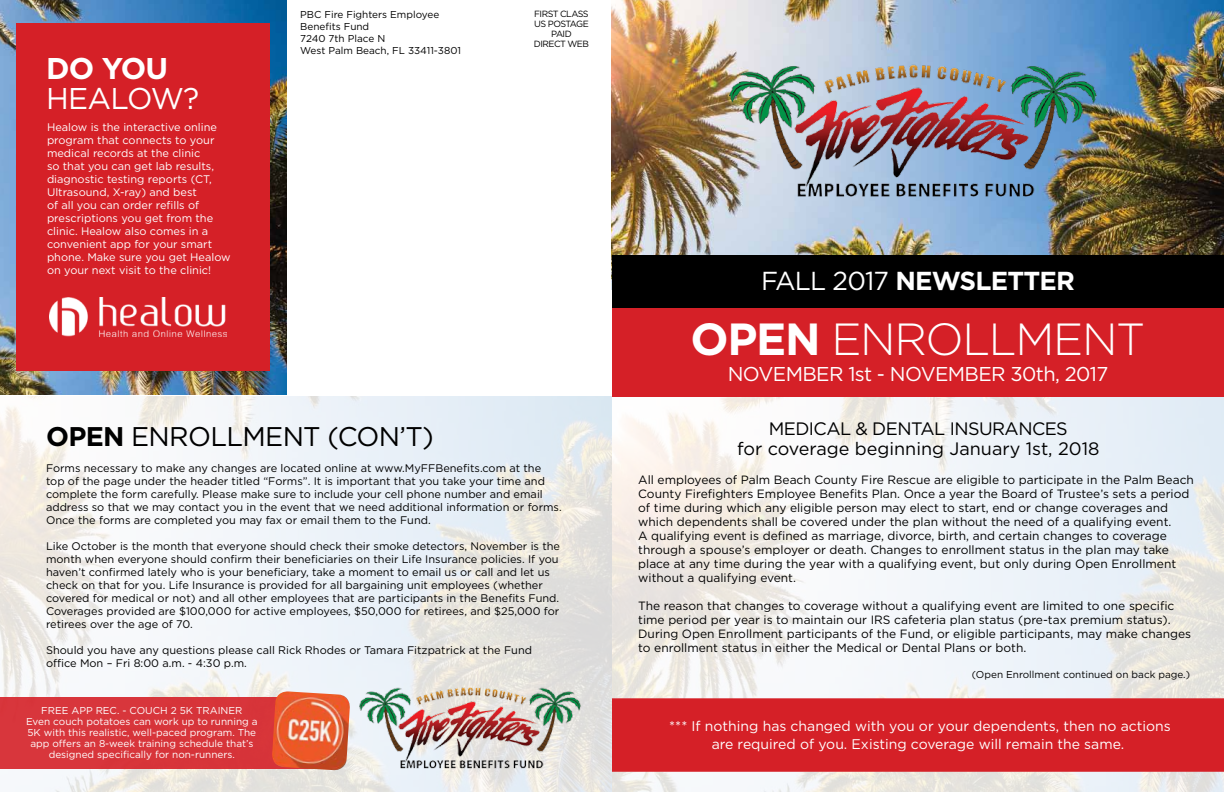
<style>
.page{position:relative;width:1224px;height:792px;background:#fff}
.page>*{position:absolute;margin:0;border:0;box-sizing:border-box;transform-origin:0 0}
.t1{font:300 45px "Gotham";letter-spacing:-.03em;color:#fff}
.t2{font:30px "Gotham";letter-spacing:-.025em;color:#fff}
.t3{font:700 30px "Gotham";color:#fff}
.t4{font:27px "Gotham";letter-spacing:-.025em;color:#000}
.t5{font:700 26px "Gotham";letter-spacing:-.03em;color:#fff}
.t6{font:20px "Gotham";letter-spacing:-.03em;color:#fff}
.t7{font:18px/20px "Gotham";letter-spacing:-.015em;color:#000;text-align:center}
.t8{font:14px/18px "Gotham";color:#fff;text-align:center}
.t9{font:12px/14px "Gotham";color:#000}
.t10{font:11px/13px "Gotham";color:#000}
.t11{font:11px/13px "Gotham";color:#fff}
.t12{font:10px/11px "Gotham";color:#fff;text-align:center}
.t13{font:10px/12px "Gotham";color:#000}
.t14{font:9px/10px "Gotham";letter-spacing:-.06em;color:#000;text-align:center}
.s1{font-weight:700}
.s2{font-weight:400}
</style>
<div class="page">
<img style="left:0;top:396px;width:612px;height:396px">
<img style="left:612px;top:397px;width:612px;height:395px">
<img style="left:612px;top:0;width:612px;height:255px">
<div style="left:612px;top:304px;width:612px;height:93px;background:#d52027"></div>
<img style="left:729px;top:35px;width:371px;height:166px">
<div style="left:612px;top:255px;width:612px;height:53px;background:#000"></div>
<img style="left:0;top:0;width:287px;height:395px">
<div style="left:16px;top:23px;width:254px;height:347px;background:#d52027"></div>
<div style="left:0;top:697px;width:329px;height:72px;background:#d8353c"></div>
<img style="left:271px;top:691px;width:80px;height:80px">
<img style="left:359px;top:669px;width:228px;height:101px">
<div style="left:612px;top:698px;width:612px;height:74px;background:#d52027"></div>
<img style="left:49px;top:297px;width:178px;height:40px">
<h2 class="t3" style="left:46px;top:48px;width:124px">DO YOU</h2>
<h2 class="t2" style="left:46px;top:79px;width:155px">HEALOW?</h2>
<p class="t11" style="left:47px;top:121px;width:185px">Healow is the interactive online program that connects to your medical records at the clinic<br>so that you can get lab results, diagnostic testing reports (CT,<br>Ultrasound, X-ray) and best<br>of all you can order refills of prescriptions you get from the clinic. Healow also comes in a convenient app for your smart phone. Make sure you get Healow on your next visit to the clinic!</p>
<p class="t13" style="left:300px;top:9px;width:162px">PBC Fire Fighters Employee<br>Benefits Fund<br>7240 7th Place N<br>West Palm Beach, FL 33411-3801</p>
<p class="t14" style="left:534px;top:9px;width:56px">FIRST CLASS<br>US POSTAGE<br>PAID<br>DIRECT WEB</p>
<h3 class="t4" style="left:46px;top:419px;width:389px"><span class="s1">OPEN</span> ENROLLMENT (CON’T)</h3>
<p class="t10" style="left:46px;top:462px;width:517px">Forms necessary to make any changes are located online at www.MyFFBenefits.com at the top of the page under the header titled “Forms”. It is important that you take your time and complete the form carefully. Please make sure to include your cell phone number and email address so that we may contact you in the event that we need additional information or forms.<br>Once the forms are completed you may fax or email them to the Fund.</p>
<p class="t10" style="left:46px;top:540px;width:516px">Like October is the month that everyone should check their smoke detectors, November is the month when everyone should confirm their beneficiaries on their Life Insurance policies. If you haven’t confirmed lately who is your beneficiary, take a moment to email us or call and let us check on that for you. Life Insurance is provided for all bargaining unit employees (whether covered for medical or not) and all other employees that are participants in the Benefits Fund.<br>Coverages provided are $100,000 for active employees, $50,000 for retirees, and $25,000 for retirees over the age of 70.</p>
<p class="t10" style="left:46px;top:644px;width:488px">Should you have any questions please call Rick Rhodes or Tamara Fitzpatrick at the Fund office Mon – Fri 8:00 a.m. - 4:30 p.m.</p>
<p class="t12" style="left:26px;top:705px;width:233px">FREE APP REC. - COUCH 2 5K TRAINER<br>Even couch potatoes can work up to running a 5K with this realistic, well-paced program. The app offers an 8-week training schedule that’s designed specifically for non-runners.</p>
<h3 class="t5" style="left:761px;top:264px;width:316px"><span class="s2">FALL 2017</span> NEWSLETTER</h3>
<h1 class="t1" style="left:691px;top:311px;width:456px"><span class="s1">OPEN</span> ENROLLMENT</h1>
<h3 class="t6" style="left:728px;top:361px;width:382px">NOVEMBER 1st - NOVEMBER 30th, 2017</h3>
<h3 class="t7" style="left:737px;top:418px;width:364px">MEDICAL &amp; DENTAL INSURANCES<br>for coverage beginning January 1st, 2018</h3>
<p class="t9" style="left:638px;top:472px;width:557px">All employees of Palm Beach County Fire Rescue are eligible to participate in the Palm Beach County Firefighters Employee Benefits Plan. Once a year the Board of Trustee’s sets a period of time during which any eligible person may elect to start, end or change coverages and which dependents shall be covered under the plan without the need of a qualifying event.<br>A qualifying event is defined as marriage, divorce, birth, and certain changes to coverage through a spouse’s employer or death. Changes to enrollment status in the plan may take place at any time during the year with a qualifying event, but only during Open Enrollment without a qualifying event.</p>
<p class="t9" style="left:638px;top:598px;width:554px">The reason that changes to coverage without a qualifying event are limited to one specific time period per year is to maintain our IRS cafeteria plan status (pre-tax premium status).<br>During Open Enrollment participants of the Fund, or eligible participants, may make changes to enrollment status in either the Medical or Dental Plans or both.</p>
<p class="t13" style="left:972px;top:669px;width:220px">(Open Enrollment continued on back page.)</p>
<p class="t8" style="left:669px;top:716px;width:503px">*** If nothing has changed with you or your dependents, then no actions are required of you. Existing coverage will remain the same.</p>
</div>
